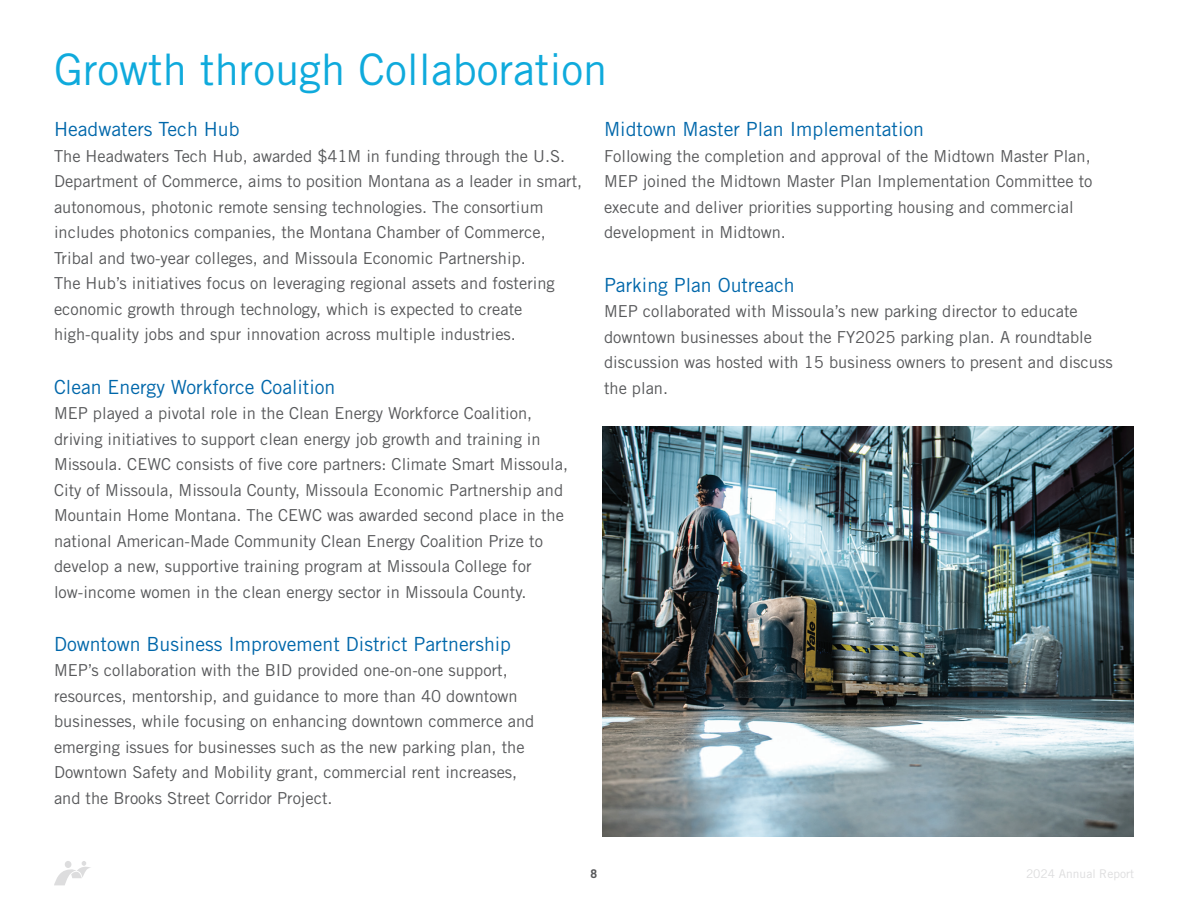
<style>
.page{position:relative;width:1188px;height:918px;background:#fff}
.page>*{position:absolute;margin:0;border:0;box-sizing:border-box;transform-origin:0 0}
.t1{font:43.5px "Trade Gothic LT Std";color:#0faadc}
.t2{font:19.5px "Trade Gothic LT Std";color:#0067aa}
.t3{font:16.5px/25.5px "Trade Gothic LT Std";color:#57585a}
.t4{font:12px "Trade Gothic LT Std";color:#ddddde}
.t5{font:700 12px "Trade Gothic";color:#57585a}
</style>
<div class="page">
<svg style="left:54px;top:861px;width:37px;height:24px"></svg>
<img style="left:603px;top:427px;width:531px;height:409px">
<h1 class="t1" style="left:54px;top:44px;width:555px">Growth through Collaboration</h1>
<p class="t2" style="left:54px;top:118px;width:187px">Headwaters Tech Hub</p>
<p class="t3" style="left:54px;top:143px;width:530px">The Headwaters Tech Hub, awarded $41M in funding through the U.S.<br>Department of Commerce, aims to position Montana as a leader in smart, autonomous, photonic remote sensing technologies. The consortium includes photonics companies, the Montana Chamber of Commerce, Tribal and two-year colleges, and Missoula Economic Partnership.<br>The Hub’s initiatives focus on leveraging regional assets and fostering economic growth through technology, which is expected to create high-quality jobs and spur innovation across multiple industries.</p>
<p class="t2" style="left:54px;top:375px;width:283px">Clean Energy Workforce Coalition</p>
<p class="t3" style="left:54px;top:400px;width:516px">MEP played a pivotal role in the Clean Energy Workforce Coalition, driving initiatives to support clean energy job growth and training in Missoula. CEWC consists of five core partners: Climate Smart Missoula, City of Missoula, Missoula County, Missoula Economic Partnership and Mountain Home Montana. The CEWC was awarded second place in the national American-Made Community Clean Energy Coalition Prize to develop a new, supportive training program at Missoula College for low-income women in the clean energy sector in Missoula County.</p>
<p class="t2" style="left:54px;top:632px;width:459px">Downtown Business Improvement District Partnership</p>
<p class="t3" style="left:54px;top:658px;width:482px">MEP’s collaboration with the BID provided one-on-one support, resources, mentorship, and guidance to more than 40 downtown businesses, while focusing on enhancing downtown commerce and emerging issues for businesses such as the new parking plan, the Downtown Safety and Mobility grant, commercial rent increases, and the Brooks Street Corridor Project.</p>
<p class="t2" style="left:604px;top:118px;width:322px">Midtown Master Plan Implementation</p>
<p class="t3" style="left:604px;top:143px;width:490px">Following the completion and approval of the Midtown Master Plan, MEP joined the Midtown Master Plan Implementation Committee to execute and deliver priorities supporting housing and commercial development in Midtown.</p>
<p class="t2" style="left:604px;top:273px;width:192px">Parking Plan Outreach</p>
<p class="t3" style="left:604px;top:298px;width:510px">MEP collaborated with Missoula’s new parking director to educate downtown businesses about the FY2025 parking plan. A roundtable discussion was hosted with 15 business owners to present and discuss the plan.</p>
<p class="t5" style="left:591px;top:866px;width:8px">8</p>
<p class="t4" style="left:1026px;top:866px;width:109px">2024 Annual Report</p>
</div>
